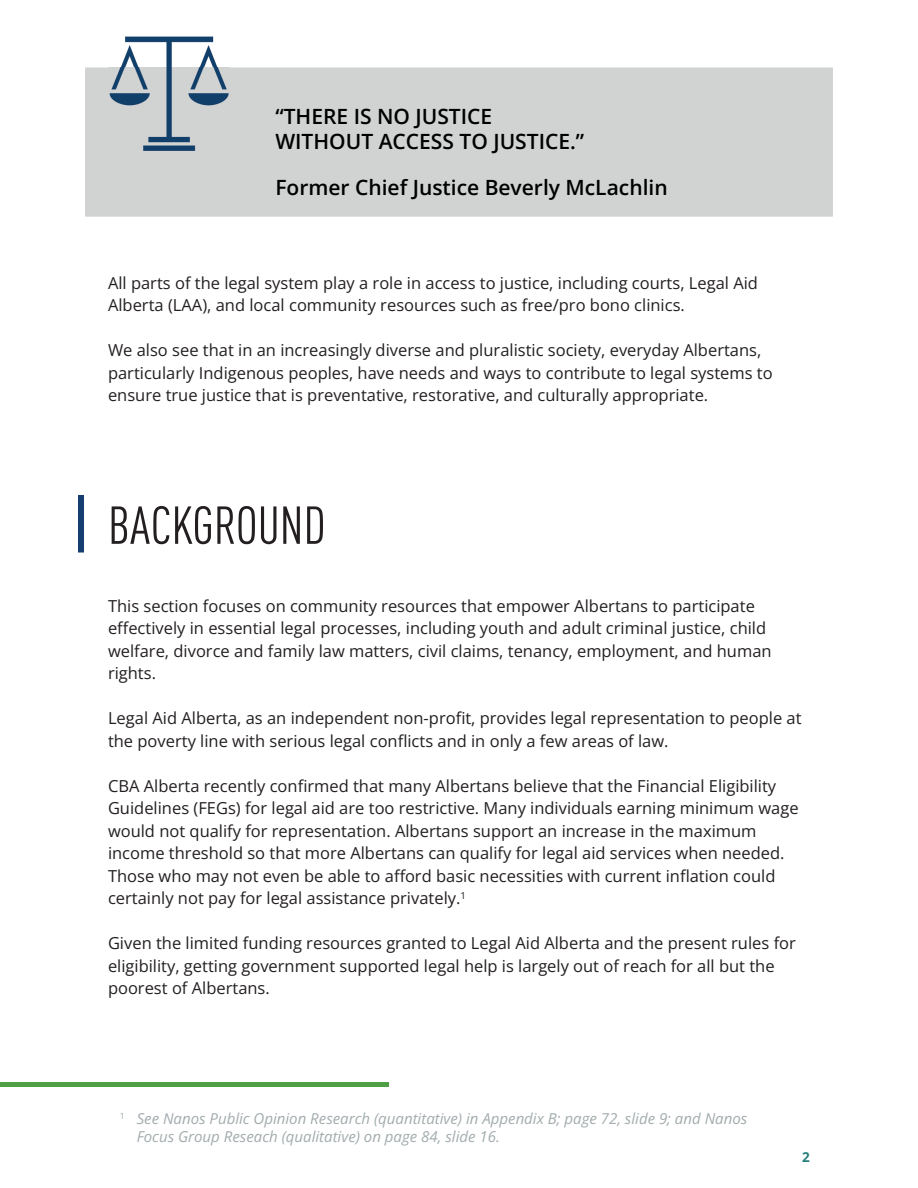
<style>
.page{position:relative;width:918px;height:1188px;background:#fff}
.page>*{position:absolute;margin:0;border:0;box-sizing:border-box;transform-origin:0 0}
.t1{font:condensed 52.5px "DIN Offc";color:#231f20}
.t2{font:600 21px/25.2px "Open Sans";color:#000}
.t3{font:16.5px/22.5px "Open Sans";color:#231f20}
.t4{font:italic 15px/18px "Open Sans";color:#a2abad}
.t5{font:700 13.5px "Open Sans";color:#237d78}
</style>
<div class="page">
<div style="left:85px;top:68px;width:748px;height:149px;background:#d1d3d3"></div>
<div style="left:78px;top:495px;width:6px;height:58px;background:#163d6f"></div>
<hr style="left:0;top:1082px;width:389px;height:4px;background:#4f9f45">
<img style="left:108px;top:36px;width:122px;height:117px">
<p class="t2" style="left:275px;top:103px;width:310px">“THERE IS NO JUSTICE<br>WITHOUT ACCESS TO JUSTICE.”</p>
<p class="t2" style="left:275px;top:174px;width:394px">Former Chief Justice Beverly McLachlin</p>
<p class="t3" style="left:108px;top:271px;width:652px">All parts of the legal system play a role in access to justice, including courts, Legal Aid<br>Alberta (LAA), and local community resources such as free/pro bono clinics.</p>
<p class="t3" style="left:108px;top:339px;width:666px">We also see that in an increasingly diverse and pluralistic society, everyday Albertans, particularly Indigenous peoples, have needs and ways to contribute to legal systems to ensure true justice that is preventative, restorative, and culturally appropriate.</p>
<h1 class="t1" style="left:108px;top:495px;width:219px">BACKGROUND</h1>
<p class="t3" style="left:108px;top:594px;width:665px">This section focuses on community resources that empower Albertans to participate effectively in essential legal processes, including youth and adult criminal justice, child welfare, divorce and family law matters, civil claims, tenancy, employment, and human rights.</p>
<p class="t3" style="left:108px;top:707px;width:695px">Legal Aid Alberta, as an independent non-profit, provides legal representation to people at the poverty line with serious legal conflicts and in only a few areas of law.</p>
<p class="t3" style="left:108px;top:774px;width:692px">CBA Alberta recently confirmed that many Albertans believe that the Financial Eligibility Guidelines (FEGs) for legal aid are too restrictive. Many individuals earning minimum wage would not qualify for representation. Albertans support an increase in the maximum income threshold so that more Albertans can qualify for legal aid services when needed.<br>Those who may not even be able to afford basic necessities with current inflation could certainly not pay for legal assistance privately.<sup>1</sup></p>
<p class="t3" style="left:108px;top:932px;width:689px">Given the limited funding resources granted to Legal Aid Alberta and the present rules for eligibility, getting government supported legal help is largely out of reach for all but the poorest of Albertans.</p>
<p class="t4" style="left:137px;top:1109px;width:612px;text-indent:-17px"><sup>1</sup> See Nanos Public Opinion Research (quantitative) in Appendix B; page 72, slide 9; and Nanos<br>Focus Group Reseach (qualitative) on page 84, slide 16.</p>
<p class="t5" style="left:802px;top:1148px;width:9px">2</p>
</div>
